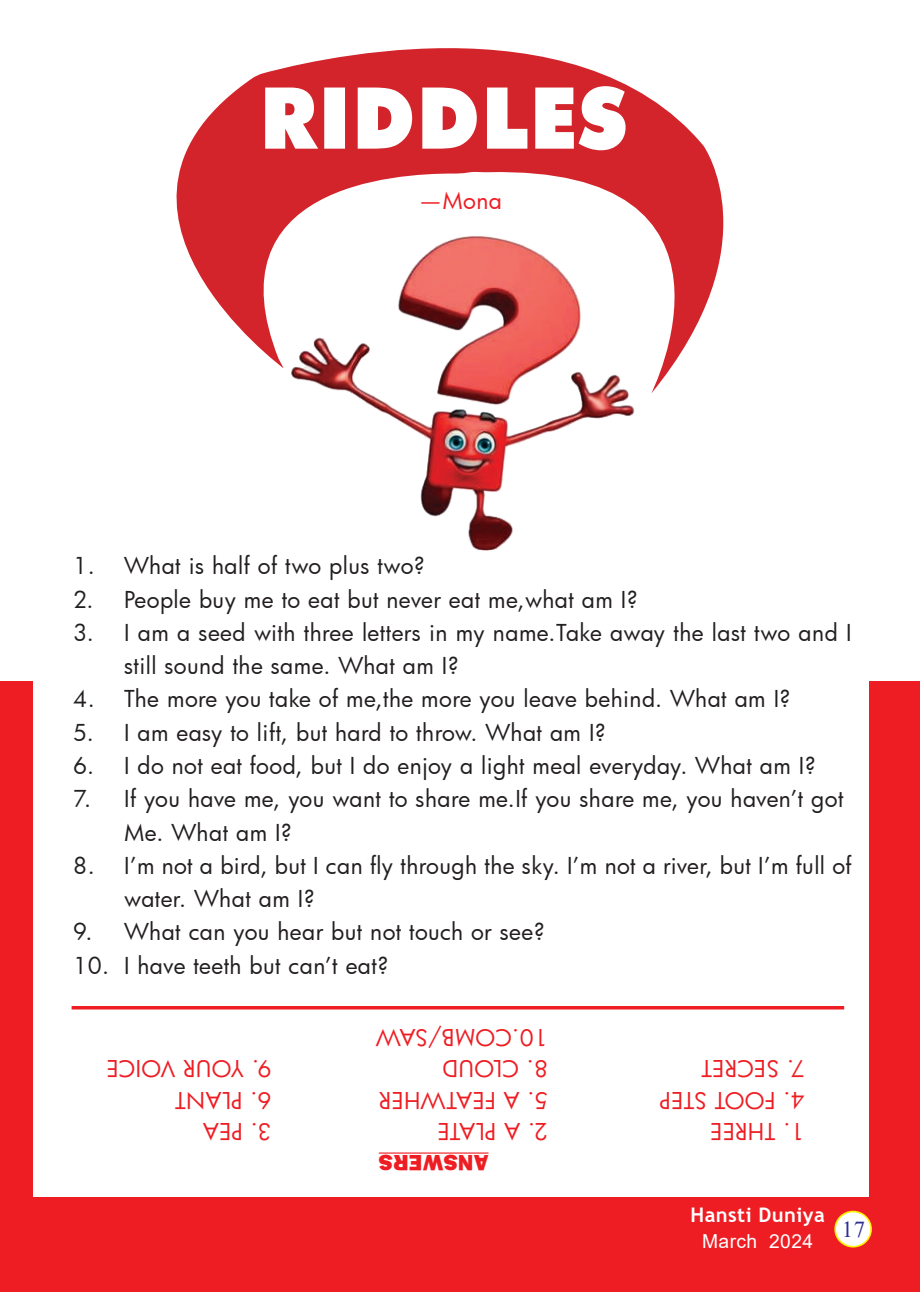
<style>
.page{position:relative;width:920px;height:1292px;background:#fff}
.page>*{position:absolute;margin:0;border:0;box-sizing:border-box;transform-origin:0 0}
.t1{font:22.75px/33.2px "Futura";letter-spacing:.02em;color:#231f20}
.t2{font:22.75px "Futura";letter-spacing:.02em;color:#ee1d23}
.t3{font:800 22.75px "Franklin Gothic";letter-spacing:.02em;color:#ee1d23}
.t4{font:22.75px "Times New Roman";color:#2e3092}
.t5{font:700 20.12px "Trebuchet MS";letter-spacing:.02em;color:#fff}
.t6{font:19.25px "Arial";letter-spacing:.02em;color:#fff}
</style>
<div class="page">
<div style="left:1px;top:681px;width:918px;height:610px;background:#ee1d23"></div>
<svg style="left:176px;top:48px;width:548px;height:345px;fill:#d3232b"></svg>
<img style="left:290px;top:224px;width:347px;height:327px">
<svg style="left:265px;top:86px;width:360px;height:64px"></svg>
<div style="left:33px;top:630px;width:835px;height:566px;background:#fff"></div>
<hr style="left:378px;top:1152px;width:110px;height:1px;background:#ee1d23">
<svg style="left:834px;top:1210px;width:38px;height:37px"></svg>
<hr style="left:72px;top:1006px;width:771px;height:3px;background:#ee1d23">
<p class="t2" style="left:419px;top:185px;width:84px">—Mona</p>
<p class="t1" style="left:73px;top:548px;width:353px">1. What is half of two plus two?</p>
<p class="t1" style="left:73px;top:582px;width:566px">2. People buy me to eat but never eat me,what am I?</p>
<p class="t1" style="left:124px;top:615px;width:728px;text-indent:-51px">3. I am a seed with three letters in my name.Take away the last two and I still sound the same. What am I?</p>
<p class="t1" style="left:73px;top:681px;width:718px">4. The more you take of me,the more you leave behind. What am I?</p>
<p class="t1" style="left:73px;top:715px;width:534px">5. I am easy to lift, but hard to throw. What am I?</p>
<p class="t1" style="left:73px;top:748px;width:743px">6. I do not eat food, but I do enjoy a light meal everyday. What am I?</p>
<p class="t1" style="left:124px;top:781px;width:720px;text-indent:-51px">7. If you have me, you want to share me.If you share me, you haven’t got<br>Me. What am I?</p>
<p class="t1" style="left:124px;top:848px;width:728px;text-indent:-51px">8. I’m not a bird, but I can fly through the sky. I’m not a river, but I’m full of water. What am I?</p>
<p class="t1" style="left:73px;top:914px;width:473px">9. What can you hear but not touch or see?</p>
<p class="t1" style="left:73px;top:947px;width:316px">10. I have teeth but can’t eat?</p>
<p class="t2" style="left:548px;top:1052px;width:174px;rotate:-180deg">10.COMB/SAW</p>
<p class="t2" style="left:271px;top:1083px;width:166px;rotate:-180deg">9. YOUR VOICE</p>
<p class="t2" style="left:548px;top:1083px;width:107px;rotate:-180deg">8. CLOUD</p>
<p class="t2" style="left:804px;top:1083px;width:105px;rotate:-180deg">7. SECRET</p>
<p class="t2" style="left:271px;top:1115px;width:98px;rotate:-180deg">6. PLANT</p>
<p class="t2" style="left:548px;top:1115px;width:171px;rotate:-180deg">5. A FEATWHER</p>
<p class="t2" style="left:804px;top:1115px;width:147px;rotate:-180deg">4. FOOT STEP</p>
<p class="t2" style="left:271px;top:1146px;width:70px;rotate:-180deg">3. PEA</p>
<p class="t2" style="left:548px;top:1146px;width:112px;rotate:-180deg">2. A PLATE</p>
<p class="t2" style="left:804px;top:1146px;width:96px;rotate:-180deg">1. THREE</p>
<p class="t3" style="left:488px;top:1176px;width:111px;rotate:-180deg">ANSWERS</p>
<p class="t5" style="left:690px;top:1201px;width:136px">Hansti Duniya</p>
<p class="t6" style="left:701px;top:1227px;width:112px">March 2024</p>
<p class="t4" style="left:841px;top:1213px;width:25px">17</p>
</div>
